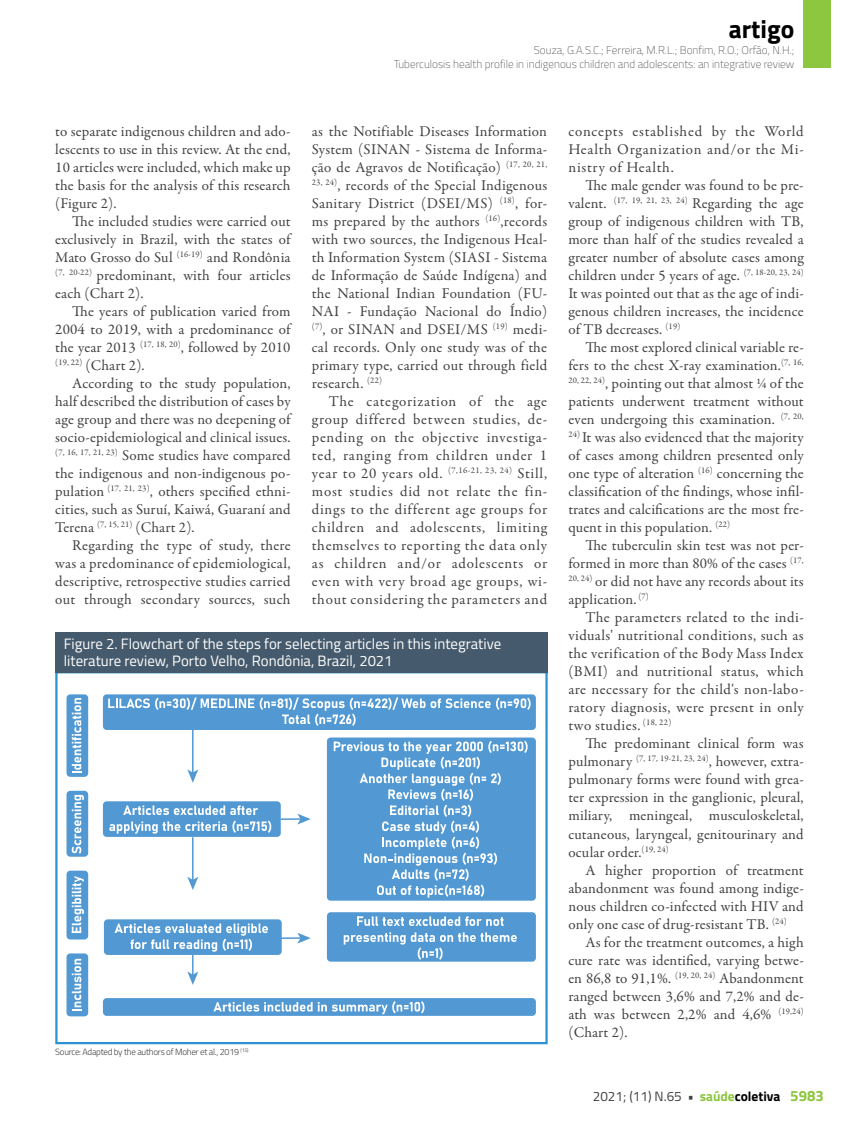
<style>
.page{position:relative;width:859px;height:1132px;background:#fff}
.page>*{position:absolute;margin:0;border:0;box-sizing:border-box;transform-origin:0 0}
.t1{font:700 25.5px "Titillium";color:#000}
.t2{font:15px/18px "Garamond Premr Pro";letter-spacing:.01em;color:#414042;text-align:justify}
.t3{font:15px/16.5px "Titillium";color:#fff}
.t4{font:13.5px "Titillium";color:#414042}
.t5{font:100 11.25px/13.5px "Titillium";color:#414042;text-align:right}
.t6{font:300 9px "Titillium";letter-spacing:-.03em;color:#414042}
.s1{font-weight:700}
.s2{font-weight:700;color:#8dc63f}
.s3{font-weight:700;color:#000}
.s4{font-weight:700;font-size:15px;color:#8dc63f}
</style>
<div class="page">
<div style="left:804px;top:0;width:27px;height:68px;background:#8dc63f"></div>
<div style="left:55px;top:671px;width:493px;height:372px;border:2px solid #2b93d1"></div>
<div style="left:55px;top:632px;width:493px;height:40px;background:#455a6c"></div>
<hr style="left:192px;top:954px;width:2px;height:21px;background:#5299d3">
<svg style="left:187px;top:971px;width:11px;height:13px"></svg>
<hr style="left:192px;top:837px;width:2px;height:43px;background:#5299d3">
<svg style="left:187px;top:876px;width:11px;height:13px"></svg>
<hr style="left:192px;top:729px;width:2px;height:44px;background:#5299d3">
<svg style="left:187px;top:769px;width:11px;height:13px"></svg>
<svg style="left:281px;top:813px;width:30px;height:11px"></svg>
<hr style="left:281px;top:936px;width:20px;height:2px;background:#5299d3">
<svg style="left:297px;top:932px;width:14px;height:11px"></svg>
<div style="left:103px;top:801px;width:178px;height:35px;background:#5299d3;border-radius:4px"></div>
<svg style="left:123px;top:805px;width:135px;height:9px"></svg>
<svg style="left:109px;top:820px;width:162px;height:13px"></svg>
<div style="left:327px;top:737px;width:209px;height:163px;background:#5299d3;border-radius:4px"></div>
<svg style="left:334px;top:740px;width:194px;height:157px"></svg>
<div style="left:104px;top:919px;width:178px;height:35px;background:#5299d3;border-radius:4px"></div>
<svg style="left:115px;top:923px;width:153px;height:28px"></svg>
<div style="left:327px;top:911px;width:209px;height:50px;background:#5299d3;border-radius:4px"></div>
<svg style="left:357px;top:916px;width:147px;height:9px"></svg>
<svg style="left:344px;top:932px;width:173px;height:27px"></svg>
<div style="left:103px;top:694px;width:433px;height:35px;background:#5299d3;border-radius:4px"></div>
<svg style="left:108px;top:697px;width:146px;height:12px"></svg>
<svg style="left:260px;top:697px;width:271px;height:28px"></svg>
<div style="left:103px;top:997px;width:433px;height:18px;background:#5299d3;border-radius:4px"></div>
<svg style="left:213px;top:1001px;width:211px;height:12px"></svg>
<div style="left:67px;top:694px;width:21px;height:82px;background:#5299d3;border-radius:4px"></div>
<svg style="left:72px;top:698px;width:9px;height:75px"></svg>
<div style="left:67px;top:790px;width:21px;height:66px;background:#5299d3;border-radius:4px"></div>
<svg style="left:72px;top:794px;width:12px;height:59px"></svg>
<div style="left:67px;top:870px;width:21px;height:69px;background:#5299d3;border-radius:4px"></div>
<svg style="left:72px;top:876px;width:12px;height:56px"></svg>
<div style="left:67px;top:953px;width:21px;height:63px;background:#5299d3;border-radius:4px"></div>
<svg style="left:72px;top:958px;width:9px;height:52px"></svg>
<h1 class="t1" style="left:729px;top:10px;width:67px">artigo</h1>
<p class="t5" style="left:394px;top:43px;width:402px">Souza, G.A.S.C.; Ferreira, M.R.L.; Bonfim, R.O.; Orfão, N.H.;<br>Tuberculosis health profile in indigenous children and adolescents: an integrative review</p>
<p class="t2" style="left:55px;top:122px;width:237px">to separate indigenous children and ado&shy;lescents to use in this review. At the end, 10 articles were included, which make up the basis for the analysis of this research (Figure 2).</p>
<p class="t2" style="left:55px;top:212px;width:237px;text-indent:17px">The included studies were carried out exclusively in Brazil, with the states of Mato Grosso do Sul <sup>(16-19)</sup> and Rondônia <sup>(7,</sup> <sup>20-22)</sup> predominant, with four articles each (Chart 2).</p>
<p class="t2" style="left:55px;top:302px;width:237px;text-indent:17px">The years of publication varied from 2004 to 2019, with a predominance of the year 2013 <sup>(17,</sup> <sup>18,</sup> <sup>20)</sup>, followed by 2010 <sup>(19,</sup> <sup>22)</sup> (Chart 2).</p>
<p class="t2" style="left:55px;top:374px;width:237px;text-indent:17px">According to the study population, half described the distribution of cases by age group and there was no deepening of socio-epidemiological and clinical issues. <sup>(7,</sup> <sup>16,</sup> <sup>17,</sup> <sup>21,</sup> <sup>23)</sup> Some studies have compared the indigenous and non-indigenous po&shy;pulation <sup>(17,</sup> <sup>21,</sup> <sup>23)</sup>, others specified ethni&shy;cities, such as Suruí, Kaiwá, Guaraní and Terena <sup>(7,</sup> <sup>15,</sup> <sup>21)</sup> (Chart 2).</p>
<p class="t2" style="left:55px;top:536px;width:237px;text-indent:17px">Regarding the type of study, there was a predominance of epidemiological, descriptive, retrospective studies carried out through secondary sources, such</p>
<p class="t2" style="left:312px;top:122px;width:237px">as the Notifiable Diseases Information System (SINAN - Sistema de Informa&shy;ção de Agravos de Notificação) <sup>(17,</sup> <sup>20,</sup> <sup>21, 23,</sup> <sup>24)</sup>, records of the Special Indigenous Sanitary District (DSEI/MS) <sup>(18)</sup>, for&shy;ms prepared by the authors <sup>(16)</sup>,records with two sources, the Indigenous Heal&shy;th Information System (SIASI - Sistema de Informação de Saúde Indígena) and the National Indian Foundation (FU-NAI - Fundação Nacional do Índio) <sup>(7)</sup>, or SINAN and DSEI/MS <sup>(19)</sup> medi&shy;cal records. Only one study was of the primary type, carried out through field research. <sup>(22)</sup></p>
<p class="t2" style="left:312px;top:392px;width:237px;text-indent:17px">The categorization of the age group differed between studies, de&shy;pending on the objective investiga&shy;ted, ranging from children under 1 year to 20 years old. <sup>(7,16-21,</sup> <sup>23,</sup> <sup>24)</sup> Still, most studies did not relate the fin&shy;dings to the different age groups for children and adolescents, limiting themselves to reporting the data only as children and/or adolescents or even with very broad age groups, wi&shy;thout considering the parameters and</p>
<p class="t3" style="left:64px;top:635px;width:439px">Figure 2. Flowchart of the steps for selecting articles in this integrative literature review, Porto Velho, Rondônia, Brazil, 2021</p>
<p class="t6" style="left:55px;top:1044px;width:195px">Source: Adapted by the authors of Moher et al., 2019 <sup>(15)</sup></p>
<p class="t2" style="left:568px;top:122px;width:237px">concepts established by the World Health Organization and/or the Mi&shy;nistry of Health.</p>
<p class="t2" style="left:568px;top:176px;width:237px;text-indent:17px">The male gender was found to be pre&shy;valent. <sup>(17,</sup> <sup>19,</sup> <sup>21,</sup> <sup>23,</sup> <sup>24)</sup> Regarding the age group of indigenous children with TB, more than half of the studies revealed a greater number of absolute cases among children under 5 years of age. <sup>(7,</sup> <sup>18-20,</sup> <sup>23,</sup> <sup>24)<br></sup>It was pointed out that as the age of indi&shy;genous children increases, the incidence of TB decreases. <sup>(19)</sup></p>
<p class="t2" style="left:568px;top:338px;width:237px;text-indent:17px">The most explored clinical variable re&shy;fers to the chest X-ray examination.<sup>(7,</sup> <sup>16, 20,</sup> <sup>22,</sup> <sup>24)</sup>, pointing out that almost ¼ of the patients underwent treatment without even undergoing this examination. <sup>(7,</sup> <sup>20,</sup></p>
<p class="t2" style="left:568px;top:428px;width:237px"><sup>24)</sup> It was also evidenced that the majority of cases among children presented only one type of alteration <sup>(16)</sup> concerning the classification of the findings, whose infil&shy;trates and calcifications are the most fre&shy;quent in this population. <sup>(22)</sup></p>
<p class="t2" style="left:568px;top:536px;width:237px;text-indent:17px">The tuberculin skin test was not per&shy;formed in more than 80% of the cases <sup>(17, 20,</sup> <sup>24)</sup> or did not have any records about its application. <sup>(7)</sup></p>
<p class="t2" style="left:568px;top:608px;width:237px;text-indent:17px">The parameters related to the indi&shy;viduals' nutritional conditions, such as the verification of the Body Mass Index (BMI) and nutritional status, which are necessary for the child's non-labo&shy;ratory diagnosis, were present in only two studies. <sup>(18,</sup> <sup>22)</sup></p>
<p class="t2" style="left:568px;top:734px;width:237px;text-indent:17px">The predominant clinical form was pulmonary <sup>(7,</sup> <sup>17,</sup> <sup>19-21,</sup> <sup>23,</sup> <sup>24)</sup>, however, extra&shy;pulmonary forms were found with grea&shy;ter expression in the ganglionic, pleural, miliary, meningeal, musculoskeletal, cutaneous, laryngeal, genitourinary and ocular order.<sup>(19,</sup> <sup>24)</sup></p>
<p class="t2" style="left:568px;top:860px;width:237px;text-indent:17px">A higher proportion of treatment abandonment was found among indige&shy;nous children co-infected with HIV and only one case of drug-resistant TB. <sup>(24)</sup></p>
<p class="t2" style="left:568px;top:932px;width:237px;text-indent:17px">As for the treatment outcomes, a high cure rate was identified, varying betwe&shy;en 86,8 to 91,1%. <sup>(19,</sup> <sup>20,</sup> <sup>24)</sup> Abandonment ranged between 3,6% and 7,2% and de&shy;ath was between 2,2% and 4,6% <sup>(19,24) </sup>(Chart 2).</p>
<p class="t4" style="left:593px;top:1086px;width:233px">2021; (11) N.65 <span class="s1">•</span> <span class="s2">saúde</span><span class="s3">coletiva</span> <span class="s4">5983</span></p>
</div>
